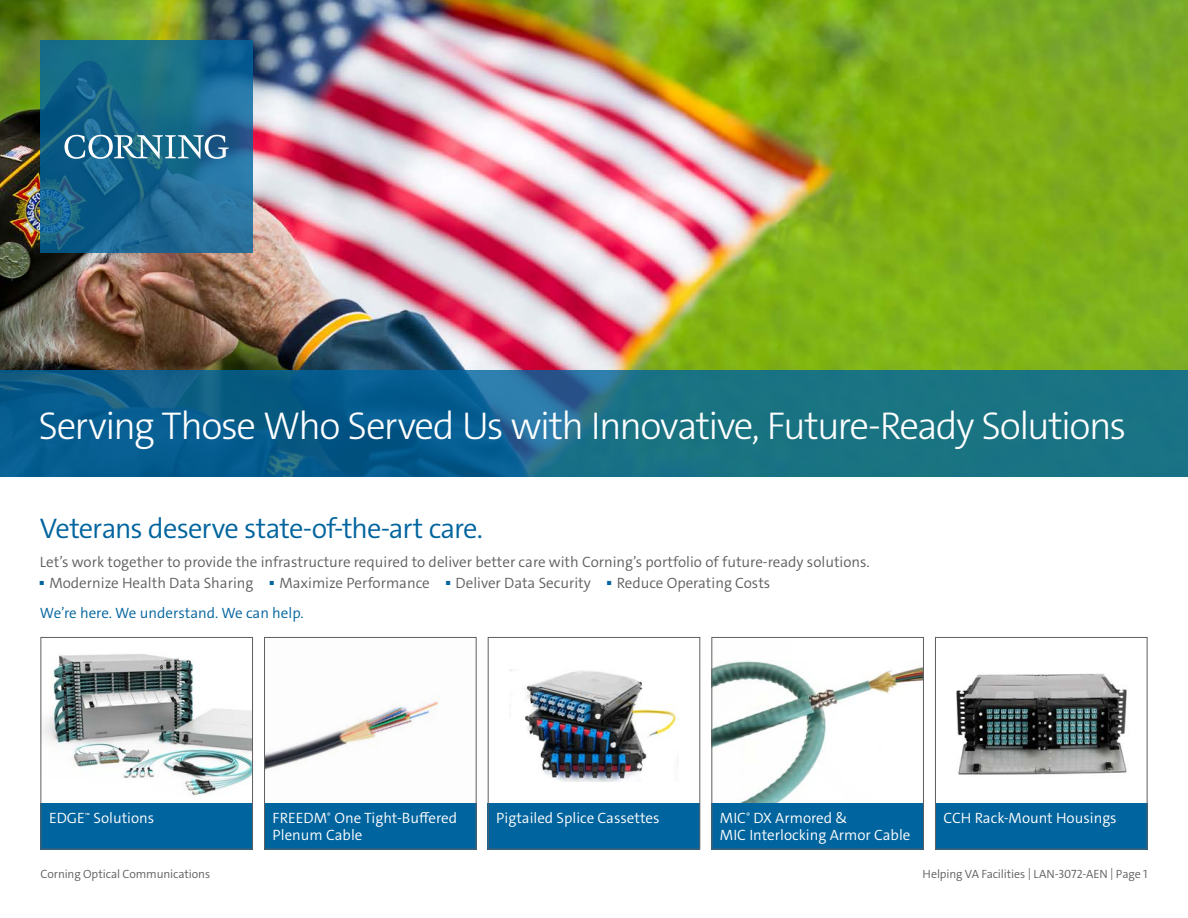
<style>
.page{position:relative;width:1188px;height:918px;background:#fff}
.page>*{position:absolute;margin:0;border:0;box-sizing:border-box;transform-origin:0 0}
.t1{font:300 39px "The Sans C4 s";letter-spacing:-.04em;color:#fff}
.t2{font:300 28.5px "The Sans C4 s";letter-spacing:-.035em;color:#00649e}
.t3{font:300 15px "The Sans C4 s";color:#5f5f62}
.t4{font:300 15px/16.5px "The Sans C4 s";color:#fff}
.t5{font:300 15px "The Sans C4 s";color:#00649e}
.t6{font:300 12px "The Sans C4 s";letter-spacing:-.01em;color:#5f5f62}
</style>
<div class="page">
<img style="left:42px;top:654px;width:209px;height:142px">
<img style="left:266px;top:698px;width:174px;height:72px">
<img style="left:510px;top:669px;width:167px;height:112px">
<img style="left:713px;top:661px;width:209px;height:142px">
<img style="left:956px;top:673px;width:171px;height:102px">
<img style="left:0;top:0;width:1188px;height:370px">
<svg style="left:40px;top:40px;width:213px;height:213px"></svg>
<svg style="left:64px;top:135px;width:165px;height:24px"></svg>
<svg style="left:0;top:370px;width:1188px;height:107px;fill:#187184"></svg>
<div style="left:40px;top:803px;width:213px;height:46px;background:#00649e"></div>
<div style="left:264px;top:803px;width:213px;height:46px;background:#00649e"></div>
<div style="left:488px;top:803px;width:212px;height:46px;background:#00649e"></div>
<div style="left:711px;top:803px;width:213px;height:46px;background:#00649e"></div>
<div style="left:935px;top:803px;width:213px;height:46px;background:#00649e"></div>
<div style="left:40px;top:637px;width:213px;height:212px;border:1px solid #5f5f62"></div>
<div style="left:264px;top:637px;width:213px;height:212px;border:1px solid #5f5f62"></div>
<div style="left:488px;top:637px;width:212px;height:212px;border:1px solid #5f5f62"></div>
<div style="left:711px;top:637px;width:213px;height:212px;border:1px solid #5f5f62"></div>
<div style="left:935px;top:637px;width:213px;height:212px;border:1px solid #5f5f62"></div>
<p class="t1" style="left:38px;top:401px;width:1089px">Serving Those Who Served Us with Innovative, Future-Ready Solutions</p>
<p class="t2" style="left:40px;top:510px;width:444px">Veterans deserve state-of-the-art care.</p>
<p class="t3" style="left:40px;top:552px;width:831px">Let’s work together to provide the infrastructure required to deliver better care with Corning’s portfolio of future-ready solutions.</p>
<p class="t3" style="left:40px;top:573px;width:215px"><sup>■</sup> Modernize Health Data Sharing</p>
<p class="t3" style="left:270px;top:573px;width:161px"><sup>■</sup> Maximize Performance</p>
<p class="t3" style="left:446px;top:573px;width:146px"><sup>■</sup> Deliver Data Security</p>
<p class="t3" style="left:607px;top:573px;width:165px"><sup>■</sup> Reduce Operating Costs</p>
<p class="t5" style="left:40px;top:603px;width:265px">We’re here. We understand. We can help.</p>
<p class="t4" style="left:49px;top:810px;width:107px">EDGE<sup>™</sup> Solutions</p>
<p class="t4" style="left:273px;top:810px;width:186px">FREEDM<sup>®</sup> One Tight-Buffered<br>Plenum Cable</p>
<p class="t4" style="left:496px;top:810px;width:165px">Pigtailed Splice Cassettes</p>
<p class="t4" style="left:720px;top:810px;width:192px">MIC<sup>®</sup> DX Armored &amp;<br>MIC Interlocking Armor Cable</p>
<p class="t4" style="left:944px;top:810px;width:175px">CCH Rack-Mount Housings</p>
<p class="t6" style="left:40px;top:866px;width:171px">Corning Optical Communications</p>
<p class="t6" style="left:923px;top:866px;width:226px">Helping VA Facilities | LAN-3072-AEN | Page 1</p>
</div>
